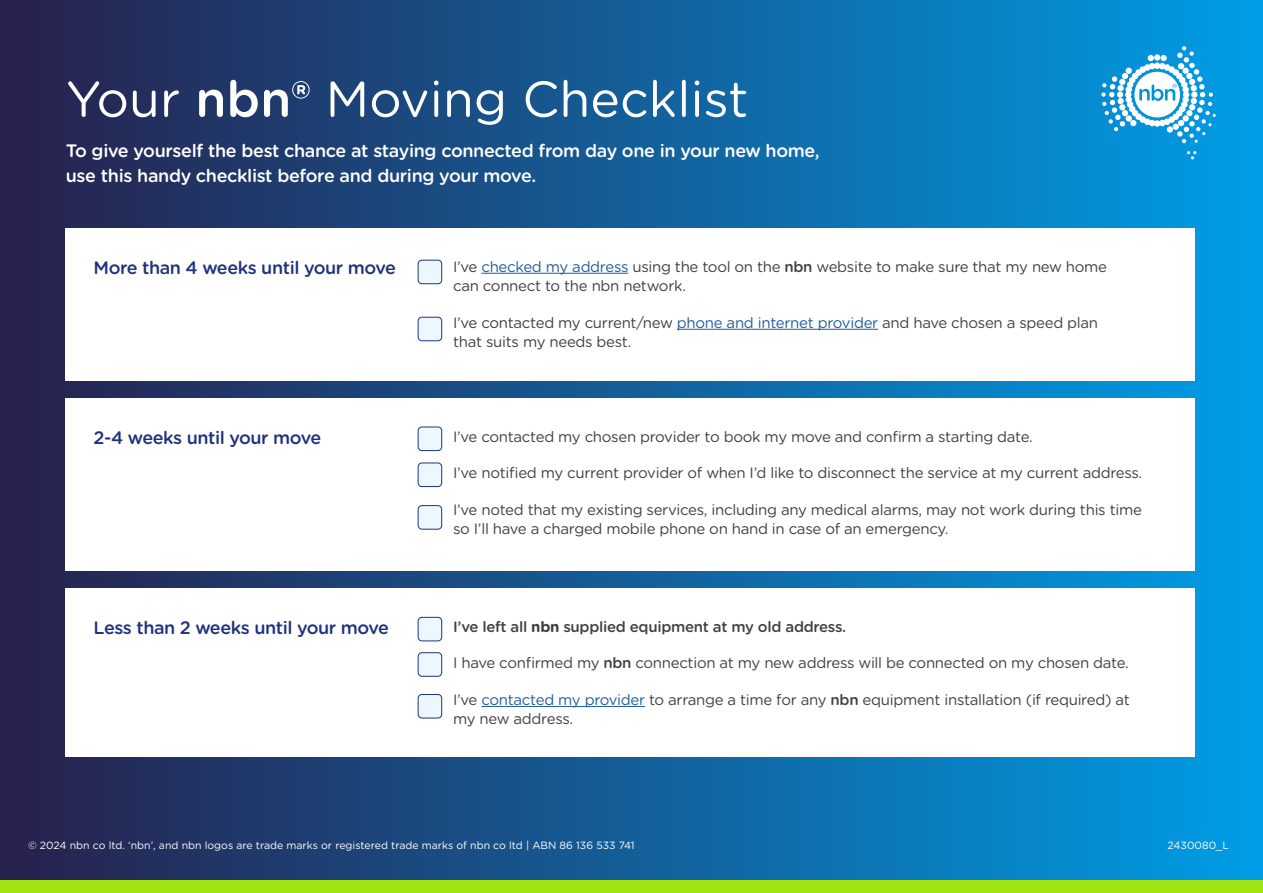
<style>
.page{position:relative;width:1263px;height:893px;background:#fff}
.page>*{position:absolute;margin:0;border:0;box-sizing:border-box;transform-origin:0 0}
.t1{font:50.25px "Gotham Rounded";color:#fff}
.t2{font:500 18px/25.5px "Gotham Rounded";letter-spacing:-.02em;color:#fff}
.t3{font:500 18px "Gotham Rounded";letter-spacing:-.025em;color:#21327e}
.t4{font:15px/19.5px "Gotham Rounded";letter-spacing:-.02em;color:#414042}
.t5{font:500 15px "Gotham Rounded";letter-spacing:-.02em;color:#414042}
.t6{font:10.5px "Gotham Rounded";color:#fff}
.s1{font-weight:500}
.s2{color:#215e9e}
.s3{font-weight:700}
</style>
<div class="page">
<div style="left:0;top:0;width:1263px;height:880px;background:linear-gradient(to right,#29224d,#029ee7)"></div>
<div style="left:0;top:880px;width:1263px;height:13px;background:#a0e311"></div>
<svg style="left:1187px;top:151px;width:9px;height:8px"></svg>
<svg style="left:1101px;top:47px;width:115px;height:96px"></svg>
<div style="left:66px;top:228px;width:1129px;height:152px;background:#fff"></div>
<hr style="left:481px;top:273px;width:147px;height:1px;background:#215e9e">
<hr style="left:677px;top:329px;width:201px;height:1px;background:#215e9e">
<div style="left:418px;top:260px;width:24px;height:24px;background:#edf8fd;border-radius:4px"></div>
<div style="left:418px;top:260px;width:24px;height:24px;border:1px solid #21327e;border-radius:4px"></div>
<div style="left:418px;top:317px;width:24px;height:24px;background:#edf8fd;border-radius:4px"></div>
<div style="left:418px;top:317px;width:24px;height:24px;border:1px solid #21327e;border-radius:4px"></div>
<div style="left:66px;top:398px;width:1129px;height:172px;background:#fff"></div>
<div style="left:418px;top:427px;width:24px;height:24px;background:#edf8fd;border-radius:4px"></div>
<div style="left:418px;top:427px;width:24px;height:24px;border:1px solid #21327e;border-radius:4px"></div>
<div style="left:418px;top:463px;width:24px;height:24px;background:#edf8fd;border-radius:4px"></div>
<div style="left:418px;top:463px;width:24px;height:24px;border:1px solid #21327e;border-radius:4px"></div>
<div style="left:418px;top:506px;width:24px;height:23px;background:#edf8fd;border-radius:4px"></div>
<div style="left:418px;top:505px;width:24px;height:25px;border:1px solid #21327e;border-radius:4px"></div>
<div style="left:66px;top:588px;width:1129px;height:169px;background:#fff"></div>
<hr style="left:481px;top:706px;width:164px;height:1px;background:#215e9e">
<div style="left:418px;top:617px;width:24px;height:24px;background:#edf8fd;border-radius:4px"></div>
<div style="left:418px;top:617px;width:24px;height:24px;border:1px solid #21327e;border-radius:4px"></div>
<div style="left:418px;top:653px;width:24px;height:23px;background:#edf8fd;border-radius:4px"></div>
<div style="left:418px;top:652px;width:24px;height:25px;border:1px solid #21327e;border-radius:4px"></div>
<div style="left:418px;top:694px;width:24px;height:24px;background:#edf8fd;border-radius:4px"></div>
<div style="left:418px;top:694px;width:24px;height:24px;border:1px solid #21327e;border-radius:4px"></div>
<h1 class="t1" style="left:66px;top:64px;width:684px">Your <span class="s1">nbn®</span> Moving Checklist</h1>
<p class="t2" style="left:66px;top:137px;width:755px">To give yourself the best chance at staying connected from day one in your new home, use this handy checklist before and during your move.</p>
<p class="t3" style="left:94px;top:255px;width:304px">More than 4 weeks until your move</p>
<p class="t4" style="left:453px;top:256px;width:655px">I’ve <span class="s2">checked my address</span> using the tool on the <span class="s1">nbn</span> website to make sure that my new home can connect to the nbn network.</p>
<p class="t4" style="left:453px;top:312px;width:646px">I’ve contacted my current/new <span class="s2">phone and internet provider</span> and have chosen a speed plan that suits my needs best.</p>
<p class="t3" style="left:94px;top:425px;width:229px">2-4 weeks until your move</p>
<p class="t4" style="left:453px;top:426px;width:581px">I’ve contacted my chosen provider to book my move and confirm a starting date.</p>
<p class="t4" style="left:453px;top:462px;width:691px">I’ve notified my current provider of when I’d like to disconnect the service at my current address.</p>
<p class="t4" style="left:453px;top:499px;width:690px">I’ve noted that my existing services, including any medical alarms, may not work during this time so I’ll have a charged mobile phone on hand in case of an emergency.</p>
<p class="t3" style="left:94px;top:615px;width:297px">Less than 2 weeks until your move</p>
<p class="t5" style="left:453px;top:616px;width:395px">I’ve left all <span class="s3">nbn</span> supplied equipment at my old address.</p>
<p class="t4" style="left:453px;top:653px;width:677px">I have confirmed my <span class="s1">nbn</span> connection at my new address will be connected on my chosen date.</p>
<p class="t4" style="left:453px;top:689px;width:678px">I’ve <span class="s2">contacted my provider</span> to arrange a time for any <span class="s1">nbn</span> equipment installation (if required) at my new address.</p>
<p class="t6" style="left:28px;top:838px;width:608px">© 2024 nbn co ltd. ‘nbn’, and nbn logos are trade marks or registered trade marks of nbn co ltd | ABN 86 136 533 741</p>
<p class="t6" style="left:1167px;top:838px;width:63px">2430080_L</p>
</div>
